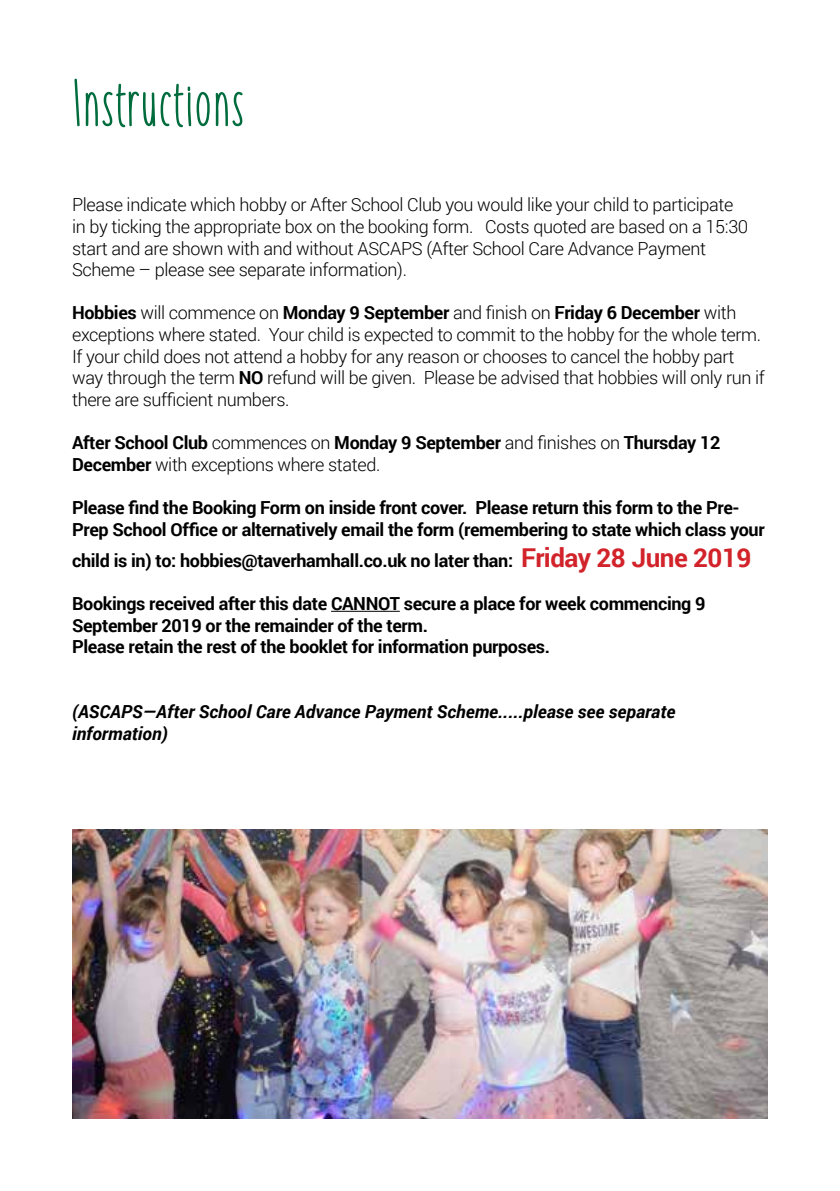
<style>
.page{position:relative;width:840px;height:1191px;background:#fff}
.page>*{position:absolute;margin:0;border:0;box-sizing:border-box;transform-origin:0 0}
.t1{font:700 60px "Cami Rae";color:#006c3e}
.t2{font:300 18px/21.6px "Roboto";letter-spacing:-.02em;color:#000}
.t3{font:700 18px/21.6px "Roboto";letter-spacing:-.02em;color:#000}
.t4{font:italic 700 18px/21.6px "Roboto";color:#000}
.s1{font-weight:700}
.s2{font-size:26px;color:#d2232a}
</style>
<div class="page">
<hr style="left:331px;top:611px;width:68px;height:1px;background:#000">
<img style="left:72px;top:829px;width:695px;height:290px">
<h1 class="t1" style="left:72px;top:72px;width:174px">Instructions</h1>
<p class="t2" style="left:72px;top:194px;width:677px">Please indicate which hobby or After School Club you would like your child to participate in by ticking the appropriate box on the booking form. Costs quoted are based on a 15:30 start and are shown with and without ASCAPS (After School Care Advance Payment Scheme – please see separate information).</p>
<p class="t2" style="left:72px;top:302px;width:693px"><span class="s1">Hobbies</span> will commence on <span class="s1">Monday 9 September</span> and finish on <span class="s1">Friday 6 December</span> with exceptions where stated. Your child is expected to commit to the hobby for the whole term.<br>If your child does not attend a hobby for any reason or chooses to cancel the hobby part way through the term <span class="s1">NO</span> refund will be given. Please be advised that hobbies will only run if there are sufficient numbers.</p>
<p class="t2" style="left:72px;top:431px;width:649px"><span class="s1">After School Club</span> commences on <span class="s1">Monday 9 September</span> and finishes on <span class="s1">Thursday 12<br>December</span> with exceptions where stated.</p>
<p class="t3" style="left:72px;top:496px;width:693px">Please find the Booking Form on inside front cover. Please return this form to the Pre-<br>Prep School Office or alternatively email the form (remembering to state which class your</p>
<p class="t3" style="left:72px;top:549px;width:680px">child is in) to: hobbies@taverhamhall.co.uk no later than: <span class="s2">Friday 28 June 2019</span></p>
<p class="t3" style="left:72px;top:592px;width:634px">Bookings received after this date CANNOT secure a place for week commencing 9<br>September 2019 or the remainder of the term.<br>Please retain the rest of the booklet for information purposes.</p>
<p class="t4" style="left:72px;top:700px;width:604px">(ASCAPS—After School Care Advance Payment Scheme.....please see separate information)</p>
</div>
